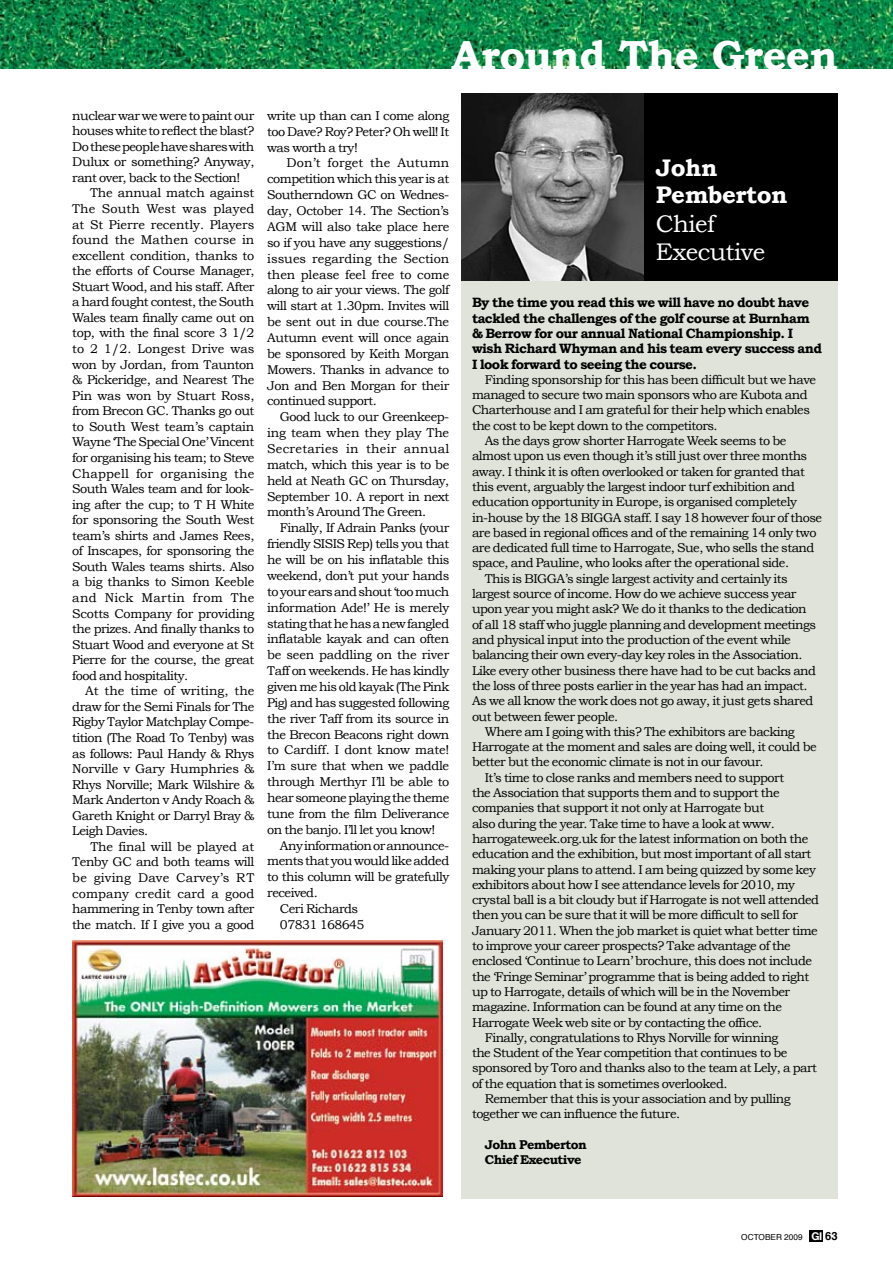
<style>
.page{position:relative;width:893px;height:1263px;background:#fff}
.page>*{position:absolute;margin:0;border:0;box-sizing:border-box;transform-origin:0 0}
.t1{font:700 42px "Bookman Old Style";letter-spacing:-.02em;color:#fff}
.t2{font:24px/28.5px "Bookman Old Style";letter-spacing:-.02em;color:#fff}
.t3{font:700 24px/27px "Bookman Old Style";letter-spacing:-.02em;color:#fff}
.t4{font:700 13.5px/15.3px "Bookman Old Style";letter-spacing:-.04em;color:#000}
.t5{font:12.75px/15.6px "Bookman Old Style";letter-spacing:-.04em;color:#000;text-align:justify}
.t6{font:700 12.75px/15.3px "Bookman Old Style";letter-spacing:-.04em;color:#000}
.t7{font:8.25px "Helvetica";color:#000}
.s1{font-family:"Helvetica Neue";font-weight:700;font-size:10.8px;color:#fff}
.s2{font-weight:700;font-size:11.25px}
</style>
<div class="page">
<div style="left:809px;top:1230px;width:14px;height:11px;background:#000"></div>
<img style="left:0;top:0;width:893px;height:68px">
<div style="left:461px;top:94px;width:377px;height:1105px;background:#e0e3da"></div>
<div style="left:463px;top:94px;width:375px;height:187px;background:#000"></div>
<img style="left:461px;top:94px;width:182px;height:187px">
<img style="left:72px;top:941px;width:370px;height:255px">
<h1 class="t1" style="left:451px;top:31px;width:388px">Around The Green</h1>
<p class="t5" style="left:72px;top:108px;width:184px">nuclear war we were to paint our houses white to reflect the blast?<br>Do these people have shares with Dulux or something? Anyway, rant over, back to the Section!</p>
<p class="t5" style="left:72px;top:185px;width:184px;text-indent:18px">The annual match against The South West was played at St Pierre recently. Players found the Mathen course in excellent condition, thanks to the efforts of Course Manager, Stuart Wood, and his staff. After a hard fought contest, the South Wales team finally came out on top, with the final score 3 1/2 to 2 1/2. Longest Drive was won by Jordan, from Taunton &amp; Pickeridge, and Nearest The Pin was won by Stuart Ross, from Brecon GC. Thanks go out to South West team’s captain Wayne ‘The Special One’ Vincent for organising his team; to Steve Chappell for organising the South Wales team and for look&shy;ing after the cup; to T H White for sponsoring the South West team’s shirts and James Rees, of Inscapes, for sponsoring the South Wales teams shirts. Also a big thanks to Simon Keeble and Nick Martin from The Scotts Company for providing the prizes. And finally thanks to Stuart Wood and everyone at St Pierre for the course, the great food and hospitality.</p>
<p class="t5" style="left:72px;top:683px;width:184px;text-indent:13px">At the time of writing, the draw for the Semi Finals for The Rigby Taylor Matchplay Compe&shy;tition (The Road To Tenby) was as follows: Paul Handy &amp; Rhys Norville v Gary Humphries &amp; Rhys Norville; Mark Wilshire &amp; Mark Anderton v Andy Roach &amp; Gareth Knight or Darryl Bray &amp; Leigh Davies.</p>
<p class="t5" style="left:72px;top:839px;width:184px;text-indent:18px">The final will be played at Tenby GC and both teams will be giving Dave Carvey’s RT company credit card a good hammering in Tenby town after the match. If I give you a good</p>
<p class="t5" style="left:267px;top:108px;width:184px">write up than can I come along too Dave? Roy? Peter? Oh well! It was worth a try!</p>
<p class="t5" style="left:267px;top:155px;width:184px;text-indent:19px">Don’t forget the Autumn competition which this year is at Southerndown GC on Wednes&shy;day, October 14. The Section’s AGM will also take place here so if you have any suggestions/ issues regarding the Section then please feel free to come along to air your views. The golf will start at 1.30pm. Invites will be sent out in due course.The Autumn event will once again be sponsored by Keith Morgan Mowers. Thanks in advance to Jon and Ben Morgan for their continued support.</p>
<p class="t5" style="left:267px;top:409px;width:184px;text-indent:13px">Good luck to our Greenkeep&shy;ing team when they play The Secretaries in their annual match, which this year is to be held at Neath GC on Thursday, September 10. A report in next month’s Around The Green.</p>
<p class="t5" style="left:267px;top:520px;width:184px;text-indent:13px">Finally, If Adrain Panks (your friendly SISIS Rep) tells you that he will be on his inflatable this weekend, don’t put your hands to your ears and shout ‘too much information Ade!’ He is merely stating that he has a new fangled inflatable kayak and can often be seen paddling on the river Taff on weekends. He has kindly given me his old kayak (The Pink Pig) and has suggested following the river Taff from its source in the Brecon Beacons right down to Cardiff. I dont know mate!<br>I’m sure that when we paddle through Merthyr I’ll be able to hear someone playing the theme tune from the film Deliverance on the banjo. I’ll let you know!</p>
<p class="t5" style="left:280px;top:837px;width:171px">Any information or announce-</p>
<p class="t5" style="left:267px;top:853px;width:184px">ments that you would like added</p>
<p class="t5" style="left:267px;top:869px;width:184px">to this column will be gratefully</p>
<p class="t5" style="left:267px;top:885px;width:52px">received.</p>
<p class="t5" style="left:280px;top:901px;width:80px">Ceri Richards</p>
<p class="t5" style="left:280px;top:917px;width:86px">07831 168645</p>
<h2 class="t3" style="left:656px;top:154px;width:133px">John<br>Pemberton</h2>
<h2 class="t2" style="left:656px;top:209px;width:111px">Chief<br>Executive</h2>
<p class="t4" style="left:472px;top:295px;width:352px">By the time you read this we will have no doubt have tackled the challenges of the golf course at Burnham &amp; Berrow for our annual National Championship. I wish Richard Whyman and his team every success and I look forward to seeing the course.</p>
<p class="t5" style="left:485px;top:372px;width:333px">Finding sponsorship for this has been difficult but we have</p>
<p class="t5" style="left:472px;top:387px;width:337px">managed to secure two main sponsors who are Kubota and</p>
<p class="t5" style="left:472px;top:402px;width:339px">Charterhouse and I am grateful for their help which enables</p>
<p class="t5" style="left:472px;top:418px;width:247px">the cost to be kept down to the competitors.</p>
<p class="t5" style="left:485px;top:433px;width:303px">As the days grow shorter Harrogate Week seems to be</p>
<p class="t5" style="left:472px;top:448px;width:337px">almost upon us even though it’s still just over three months</p>
<p class="t5" style="left:472px;top:463px;width:334px">away. I think it is often overlooked or taken for granted that</p>
<p class="t5" style="left:472px;top:479px;width:324px">this event, arguably the largest indoor turf exhibition and</p>
<p class="t5" style="left:472px;top:494px;width:326px">education opportunity in Europe, is organised completely</p>
<p class="t5" style="left:472px;top:509px;width:352px">in-house by the 18 BIGGA staff. I say 18 however four of those</p>
<p class="t5" style="left:472px;top:525px;width:346px">are based in regional offices and of the remaining 14 only two</p>
<p class="t5" style="left:472px;top:540px;width:344px">are dedicated full time to Harrogate, Sue, who sells the stand</p>
<p class="t5" style="left:472px;top:555px;width:319px">space, and Pauline, who looks after the operational side.</p>
<p class="t5" style="left:485px;top:571px;width:304px">This is BIGGA’s single largest activity and certainly its</p>
<p class="t5" style="left:472px;top:586px;width:326px">largest source of income. How do we achieve success year</p>
<p class="t5" style="left:472px;top:601px;width:336px">upon year you might ask? We do it thanks to the dedication</p>
<p class="t5" style="left:472px;top:616px;width:346px">of all 18 staff who juggle planning and development meetings</p>
<p class="t5" style="left:472px;top:632px;width:320px">and physical input into the production of the event while</p>
<p class="t5" style="left:472px;top:647px;width:332px">balancing their own every-day key roles in the Association.</p>
<p class="t5" style="left:472px;top:662px;width:346px">Like every other business there have had to be cut backs and</p>
<p class="t5" style="left:472px;top:678px;width:337px">the loss of three posts earlier in the year has had an impact.</p>
<p class="t5" style="left:472px;top:693px;width:343px">As we all know the work does not go away, it just gets shared</p>
<p class="t5" style="left:472px;top:708px;width:148px">out between fewer people.</p>
<p class="t5" style="left:485px;top:724px;width:312px">Where am I going with this? The exhibitors are backing</p>
<p class="t5" style="left:472px;top:739px;width:346px">Harrogate at the moment and sales are doing well, it could be</p>
<p class="t5" style="left:472px;top:754px;width:293px">better but the economic climate is not in our favour.</p>
<p class="t5" style="left:485px;top:769px;width:301px">It’s time to close ranks and members need to support</p>
<p class="t5" style="left:472px;top:785px;width:309px">the Association that supports them and to support the</p>
<p class="t5" style="left:472px;top:800px;width:294px">companies that support it not only at Harrogate but</p>
<p class="t5" style="left:472px;top:815px;width:304px">also during the year. Take time to have a look at www.</p>
<p class="t5" style="left:472px;top:831px;width:338px">harrogateweek.org.uk for the latest information on both the</p>
<p class="t5" style="left:472px;top:846px;width:341px">education and the exhibition, but most important of all start</p>
<p class="t5" style="left:472px;top:861px;width:345px">making your plans to attend. I am being quizzed by some key</p>
<p class="t5" style="left:472px;top:877px;width:325px">exhibitors about how I see attendance levels for 2010, my</p>
<p class="t5" style="left:472px;top:892px;width:349px">crystal ball is a bit cloudy but if Harrogate is not well attended</p>
<p class="t5" style="left:472px;top:907px;width:327px">then you can be sure that it will be more difficult to sell for</p>
<p class="t5" style="left:472px;top:922px;width:347px">January 2011. When the job market is quiet what better time</p>
<p class="t5" style="left:472px;top:938px;width:320px">to improve your career prospects? Take advantage of the</p>
<p class="t5" style="left:472px;top:953px;width:342px">enclosed ‘Continue to Learn’ brochure, this does not include</p>
<p class="t5" style="left:472px;top:968px;width:339px">the ‘Fringe Seminar’ programme that is being added to right</p>
<p class="t5" style="left:472px;top:984px;width:320px">up to Harrogate, details of which will be in the November</p>
<p class="t5" style="left:472px;top:999px;width:312px">magazine. Information can be found at any time on the</p>
<p class="t5" style="left:472px;top:1014px;width:292px">Harrogate Week web site or by contacting the office.</p>
<p class="t5" style="left:485px;top:1030px;width:295px">Finally, congratulations to Rhys Norville for winning</p>
<p class="t5" style="left:472px;top:1045px;width:317px">the Student of the Year competition that continues to be</p>
<p class="t5" style="left:472px;top:1060px;width:347px">sponsored by Toro and thanks also to the team at Lely, a part</p>
<p class="t5" style="left:472px;top:1075px;width:257px">of the equation that is sometimes overlooked.</p>
<p class="t5" style="left:485px;top:1091px;width:307px">Remember that this is your association and by pulling</p>
<p class="t5" style="left:472px;top:1106px;width:210px">together we can influence the future.</p>
<p class="t6" style="left:485px;top:1137px;width:104px">John Pemberton<br>Chief Executive</p>
<p class="t7" style="left:741px;top:1231px;width:98px">OCTOBER 2009 <span class="s1">GI</span> <span class="s2">63</span></p>
</div>
